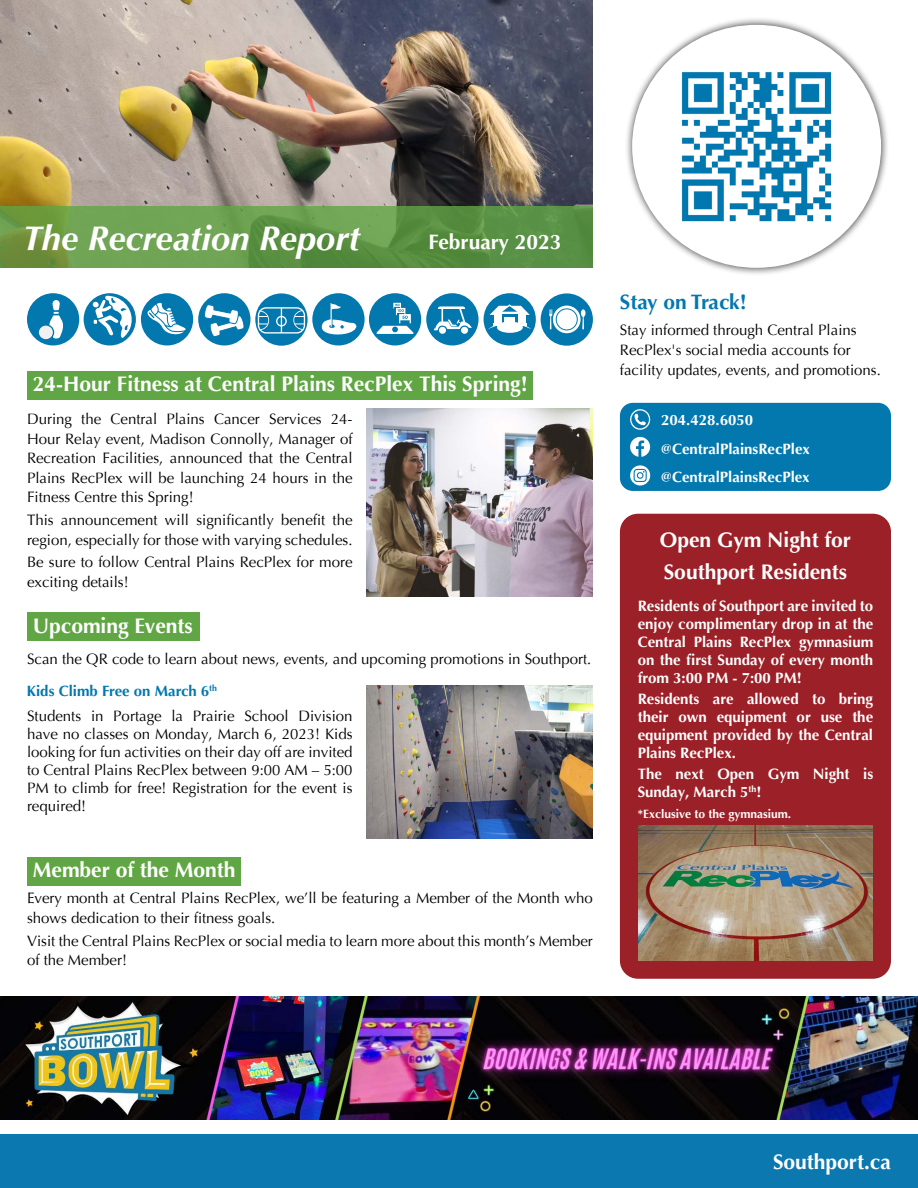
<style>
.page{position:relative;width:918px;height:1188px;background:#fff}
.page>*{position:absolute;margin:0;border:0;box-sizing:border-box;transform-origin:0 0}
.t1{font:italic 700 34.5px "Optima LT Std";color:#fff}
.t2{font:700 21px/32.4px "Optima";color:#fff}
.t3{font:700 21px "Optima LT Std";letter-spacing:-.005em;color:#0378b0}
.t4{font:700 21px "Optima LT Std";color:#fff}
.t5{font:15px/19.5px "Optima";color:#000}
.t6{font:700 15px/18px "Optima";color:#fff;text-align:justify}
.t7{font:700 15px "Optima LT Std";color:#fff}
.t8{font:700 15px "Optima LT Std";color:#0278af}
.t9{font:700 12px "Optima";color:#fff}
</style>
<div class="page">
<div style="left:27px;top:371px;width:505px;height:29px;background:#61a644"></div>
<img style="left:0;top:997px;width:918px;height:122px">
<div style="left:620px;top:403px;width:271px;height:88px;background:#0278af;border-radius:13px"></div>
<svg style="left:630px;top:437px;width:20px;height:20px"></svg>
<svg style="left:630px;top:409px;width:20px;height:21px"></svg>
<svg style="left:630px;top:465px;width:20px;height:21px"></svg>
<div style="left:0;top:1134px;width:918px;height:54px;background:#0b78af"></div>
<div style="left:27px;top:293px;width:52px;height:52px;background:#0278af;border-radius:50%"></div>
<div style="left:84px;top:293px;width:52px;height:52px;background:#0278af;border-radius:50%"></div>
<div style="left:141px;top:293px;width:52px;height:52px;background:#0278af;border-radius:50%"></div>
<div style="left:255px;top:293px;width:53px;height:53px;background:#0278af;border-radius:50%"></div>
<div style="left:198px;top:293px;width:52px;height:52px;background:#0278af;border-radius:50%"></div>
<svg style="left:49px;top:300px;width:14px;height:39px"></svg>
<svg style="left:38px;top:324px;width:16px;height:17px"></svg>
<svg style="left:92px;top:296px;width:40px;height:42px"></svg>
<svg style="left:147px;top:303px;width:39px;height:31px"></svg>
<svg style="left:204px;top:293px;width:41px;height:45px"></svg>
<div style="left:258px;top:307px;width:47px;height:27px;border:1px solid #fff;border-radius:8px"></div>
<svg style="left:281px;top:308px;width:1px;height:25px"></svg>
<div style="left:276px;top:316px;width:11px;height:11px;border:1px solid #fff;border-radius:50%"></div>
<svg style="left:258px;top:311px;width:12px;height:19px"></svg>
<svg style="left:293px;top:310px;width:11px;height:20px"></svg>
<div style="left:312px;top:293px;width:53px;height:52px;background:#0278af;border-radius:50%"></div>
<div style="left:369px;top:293px;width:52px;height:52px;background:#0278af;border-radius:50%"></div>
<div style="left:426px;top:293px;width:53px;height:52px;background:#0278af;border-radius:50%"></div>
<div style="left:541px;top:293px;width:52px;height:53px;background:#0278af;border-radius:50%"></div>
<div style="left:484px;top:293px;width:52px;height:52px;background:#0278af;border-radius:50%"></div>
<svg style="left:322px;top:303px;width:35px;height:32px"></svg>
<svg style="left:377px;top:303px;width:36px;height:31px"></svg>
<div style="left:439px;top:327px;width:7px;height:7px;background:#fff;border-radius:50%"></div>
<div style="left:461px;top:327px;width:7px;height:7px;background:#fff;border-radius:50%"></div>
<svg style="left:434px;top:306px;width:38px;height:24px"></svg>
<svg style="left:549px;top:309px;width:3px;height:20px"></svg>
<svg style="left:553px;top:306px;width:28px;height:27px"></svg>
<div style="left:556px;top:309px;width:22px;height:21px;border:1px solid #0278af;border-radius:50%"></div>
<svg style="left:581px;top:309px;width:5px;height:20px"></svg>
<div style="left:497px;top:322px;width:26px;height:11px;background:#fff;border-radius:50%"></div>
<svg style="left:488px;top:304px;width:44px;height:25px"></svg>
<div style="left:624px;top:17px;width:265px;height:259px;background:#000;opacity:.75"></div>
<div style="left:632px;top:25px;width:249px;height:243px;background:#fff;border-radius:50%"></div>
<img style="left:681px;top:71px;width:151px;height:151px">
<img style="left:0;top:0;width:593px;height:206px">
<svg style="left:0;top:206px;width:593px;height:62px;background:#639748"></svg>
<div style="left:620px;top:514px;width:271px;height:465px;background:#9b2027;border-radius:18px"></div>
<img style="left:638px;top:825px;width:234px;height:136px">
<div style="left:27px;top:857px;width:214px;height:28px;background:#61a644"></div>
<div style="left:27px;top:613px;width:172px;height:28px;background:#61a644"></div>
<img style="left:366px;top:685px;width:227px;height:153px">
<img style="left:366px;top:408px;width:227px;height:189px">
<h1 class="t1" style="left:23px;top:218px;width:339px">The Recreation Report</h1>
<h2 class="t4" style="left:428px;top:229px;width:135px">February 2023</h2>
<h2 class="t2" style="left:33px;top:368px;width:496px">24-Hour Fitness at Central Plains RecPlex This Spring!</h2>
<p class="t5" style="left:27px;top:410px;width:327px;text-align:justify">During the Central Plains Cancer Services 24- Hour Relay event, Madison Connolly, Manager of Recreation Facilities, announced that the Central Plains RecPlex will be launching 24 hours in the Fitness Centre this Spring!</p>
<p class="t5" style="left:27px;top:511px;width:327px">This announcement will significantly benefit the region, especially for those with varying schedules.</p>
<p class="t5" style="left:27px;top:553px;width:327px">Be sure to follow Central Plains RecPlex for more exciting details!</p>
<h2 class="t2" style="left:33px;top:610px;width:161px">Upcoming Events</h2>
<p class="t5" style="left:27px;top:650px;width:566px">Scan the QR code to learn about news, events, and upcoming promotions in Southport.</p>
<p class="t8" style="left:27px;top:682px;width:192px">Kids Climb Free on March 6<sup>th</sup></p>
<p class="t5" style="left:27px;top:707px;width:327px;line-height:18px;text-align:justify">Students in Portage la Prairie School Division have no classes on Monday, March 6, 2023! Kids looking for fun activities on their day off are invited to Central Plains RecPlex between 9:00 AM – 5:00<br>PM to climb for free! Registration for the event is required!</p>
<h2 class="t2" style="left:33px;top:854px;width:204px">Member of the Month</h2>
<p class="t5" style="left:27px;top:889px;width:567px">Every month at Central Plains RecPlex, we’ll be featuring a Member of the Month who shows dedication to their fitness goals.</p>
<p class="t5" style="left:27px;top:931px;width:567px">Visit the Central Plains RecPlex or social media to learn more about this month’s Member of the Member!</p>
<h2 class="t3" style="left:620px;top:289px;width:128px">Stay on Track!</h2>
<p class="t5" style="left:620px;top:321px;width:262px">Stay informed through Central Plains<br>RecPlex's social media accounts for facility updates, events, and promotions.</p>
<p class="t7" style="left:661px;top:412px;width:93px">204.428.6050</p>
<p class="t7" style="left:661px;top:441px;width:150px">@CentralPlainsRecPlex</p>
<p class="t7" style="left:661px;top:468px;width:150px">@CentralPlainsRecPlex</p>
<h2 class="t2" style="left:660px;top:524px;width:192px">Open Gym Night for<br>Southport Residents</h2>
<p class="t6" style="left:638px;top:597px;width:237px">Residents of Southport are invited to enjoy complimentary drop in at the Central Plains RecPlex gymnasium on the first Sunday of every month from 3:00 PM - 7:00 PM!</p>
<p class="t6" style="left:638px;top:690px;width:237px">Residents are allowed to bring their own equipment or use the equipment provided by the Central Plains RecPlex.</p>
<p class="t6" style="left:638px;top:765px;width:237px">The next Open Gym Night is<br>Sunday, March 5<sup>th</sup>!</p>
<p class="t9" style="left:638px;top:807px;width:155px">*Exclusive to the gymnasium.</p>
<h2 class="t2" style="left:773px;top:1146px;width:119px">Southport.ca</h2>
</div>
